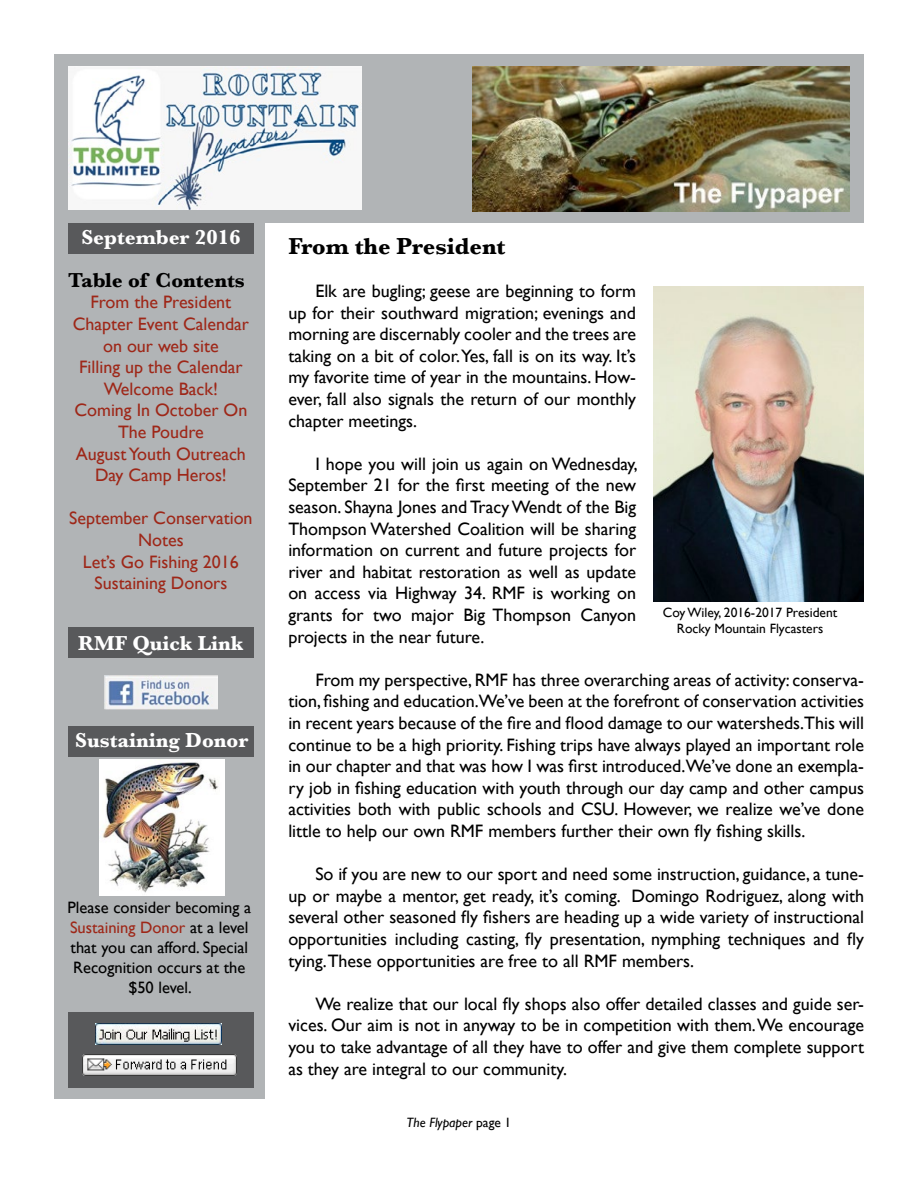
<style>
.page{position:relative;width:918px;height:1188px;background:#fff}
.page>*{position:absolute;margin:0;border:0;box-sizing:border-box;transform-origin:0 0}
.t1{font:700 24px "Baskerville";color:#000}
.t2{font:700 21px "Baskerville";color:#fff}
.t3{font:700 21px "Baskerville";color:#000}
.t4{font:18px/21.6px "Gill Sans";color:#000;text-align:justify}
.t5{font:18px/21.6px "Gill Sans";color:#9e2718;text-align:center}
.t6{font:16.5px/19.8px "Gill Sans";color:#000;text-align:center}
.t7{font:13.5px/16.2px "Gill Sans";color:#000;text-align:center}
.t8{font:italic 13.5px "Gill Sans";color:#000}
.s1{color:#9e2718}
.s2{font-style:normal}
</style>
<div class="page">
<div style="left:54px;top:54px;width:810px;height:168px;background:#b1b4b6"></div>
<img style="left:68px;top:67px;width:293px;height:143px">
<img style="left:472px;top:67px;width:377px;height:144px">
<div style="left:54px;top:222px;width:211px;height:877px;background:#b1b4b6"></div>
<div style="left:68px;top:223px;width:186px;height:31px;background:#58595b"></div>
<div style="left:68px;top:627px;width:185px;height:31px;background:#58595b"></div>
<img style="left:105px;top:675px;width:112px;height:34px">
<div style="left:68px;top:1012px;width:185px;height:76px;background:#58595b"></div>
<img style="left:95px;top:1023px;width:126px;height:22px">
<img style="left:82px;top:1054px;width:154px;height:21px">
<img style="left:99px;top:759px;width:125px;height:137px">
<div style="left:68px;top:726px;width:186px;height:31px;background:#58595b"></div>
<img style="left:654px;top:286px;width:210px;height:315px">
<p class="t2" style="left:81px;top:223px;width:161px">September 2016</p>
<p class="t3" style="left:68px;top:265px;width:178px">Table of Contents</p>
<p class="t5" style="left:73px;top:291px;width:178px">From the President<br>Chapter Event Calendar on our web site<br>Filling up the Calendar<br>Welcome Back!<br>Coming In October On<br>The Poudre<br>August Youth Outreach<br>Day Camp Heros!</p>
<p class="t5" style="left:69px;top:507px;width:185px">September Conservation<br>Notes<br>Let’s Go Fishing 2016<br>Sustaining Donors</p>
<p class="t2" style="left:78px;top:629px;width:167px">RMF Quick Link</p>
<p class="t2" style="left:75px;top:726px;width:175px">Sustaining Donor</p>
<p class="t6" style="left:68px;top:898px;width:185px">Please consider becoming a<br><span class="s1">Sustaining Donor</span> at a level that you can afford. Special<br>Recognition occurs at the $50 level.</p>
<h1 class="t1" style="left:288px;top:229px;width:218px">From the President</h1>
<p class="t4" style="left:288px;top:280px;width:349px;text-indent:27px">Elk are bugling; geese are beginning to form up for their southward migration; evenings and morning are discernably cooler and the trees are taking on a bit of color. Yes, fall is on its way. It’s my favorite time of year in the mountains. How&shy;ever, fall also signals the return of our monthly chapter meetings.</p>
<p class="t4" style="left:288px;top:453px;width:351px;text-indent:27px">I hope you will join us again on Wednesday, September 21 for the first meeting of the new season. Shayna Jones and Tracy Wendt of the Big Thompson Watershed Coalition will be sharing information on current and future projects for river and habitat restoration as well as update on access via Highway 34. RMF is working on grants for two major Big Thompson Canyon projects in the near future.</p>
<p class="t4" style="left:288px;top:669px;width:577px;text-indent:27px">From my perspective, RMF has three overarching areas of activity: conserva&shy;tion, fishing and education.We’ve been at the forefront of conservation activities in recent years because of the fire and flood damage to our watersheds.This will continue to be a high priority. Fishing trips have always played an important role in our chapter and that was how I was first introduced.We’ve done an exempla&shy;ry job in fishing education with youth through our day camp and other campus activities both with public schools and CSU. However, we realize we’ve done little to help our own RMF members further their own fly fishing skills.</p>
<p class="t4" style="left:288px;top:863px;width:577px;text-indent:27px">So if you are new to our sport and need some instruction, guidance, a tune&shy;up or maybe a mentor, get ready, it’s coming. Domingo Rodriguez, along with several other seasoned fly fishers are heading up a wide variety of instructional opportunities including casting, fly presentation, nymphing techniques and fly tying.These opportunities are free to all RMF members.</p>
<p class="t4" style="left:288px;top:993px;width:577px;text-indent:27px">We realize that our local fly shops also offer detailed classes and guide ser&shy;vices. Our aim is not in anyway to be in competition with them. We encourage you to take advantage of all they have to offer and give them complete support as they are integral to our community.</p>
<p class="t7" style="left:663px;top:604px;width:176px">Coy Wiley, 2016-2017 President<br>Rocky Mountain Flycasters</p>
<p class="t8" style="left:407px;top:1115px;width:106px">The Flypaper <span class="s2">page 1</span></p>
</div>
